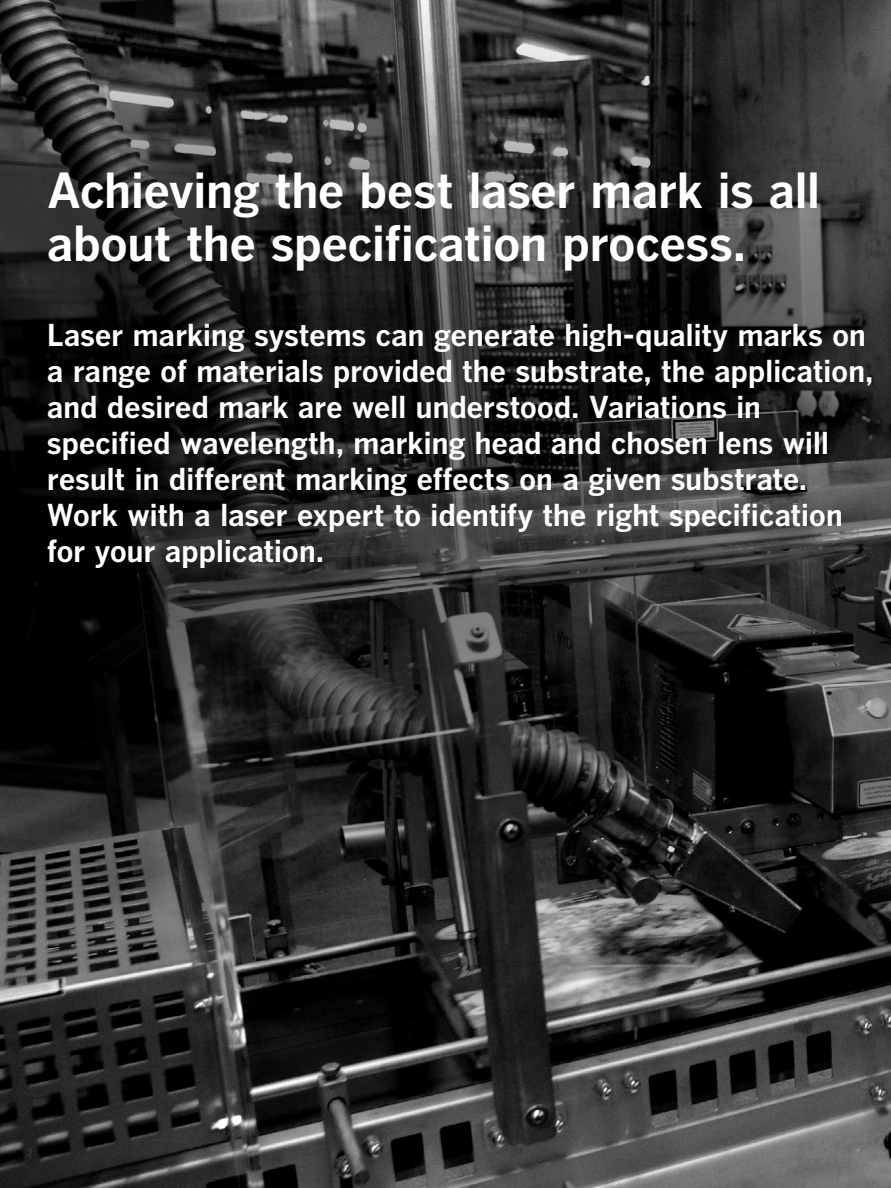
<style>
.page{position:relative;width:891px;height:1188px;background:#fff}
.page>*{position:absolute;margin:0;border:0;box-sizing:border-box;transform-origin:0 0}
.t1{font:700 48px/52.5px "Benton Gothic";letter-spacing:-.02em;color:#fff}
.t2{font:700 30px/36px "Benton Gothic";letter-spacing:-.015em;color:#fff}
.t3{font:300 10.5px "FS Albert Pro";color:#393a38}
</style>
<div class="page">
<img style="left:0;top:0;width:891px;height:1188px">
<h1 class="t1" style="left:47px;top:166px;width:775px">Achieving the best laser mark is all about the specification process.</h1>
<p class="t2" style="left:47px;top:317px;width:828px">Laser marking systems can generate high-quality marks on a range of materials provided the substrate, the application, and desired mark are well understood. Variations in specified wavelength, marking head and chosen lens will result in different marking effects on a given substrate.<br>Work with a laser expert to identify the right specification for your application.</p>
<p class="t3" style="left:27px;top:1145px;width:7px">2</p>
</div>
